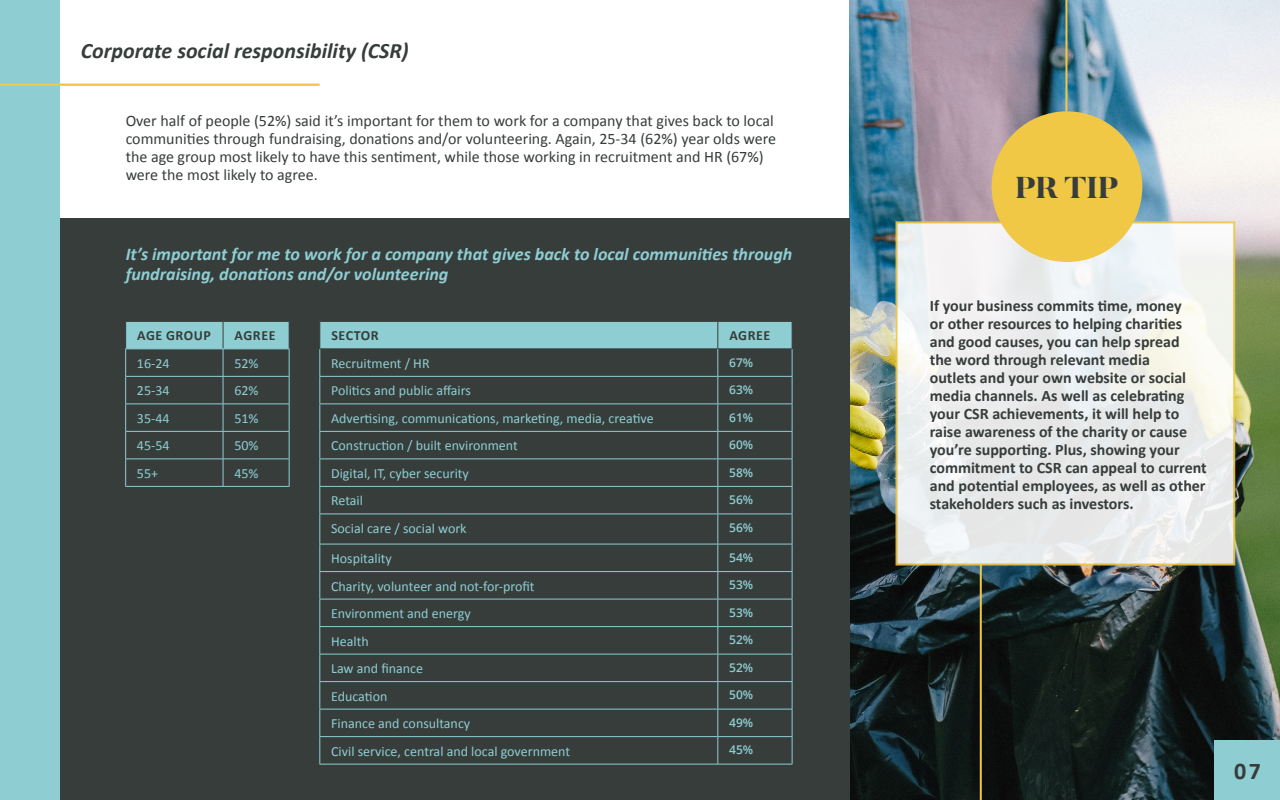
<style>
.page{position:relative;width:1280px;height:800px;background:#fff}
.page>*{position:absolute;margin:0;border:0;box-sizing:border-box;transform-origin:0 0}
.t1{font:800 30px "Butler";color:#373d3a}
.t2{font:700 24px "Calibri";color:#373d3a}
.t3{font:italic 700 22px "Calibri";color:#373d3a}
.t4{font:italic 700 18px/20px "Calibri";color:#8eced3}
.t5{font:700 16px/18px "Calibri";color:#373d3a}
.t6{font:16px/18px "Calibri";color:#373d3a}
.t7{font:14px "Calibri";color:#8eced3}
.t8{font:700 14px "Calibri";letter-spacing:.04em;color:#373d3a}
.t9{font:600 12px "Open Sans";color:#8eced3}
</style>
<div class="page">
<img style="left:849px;top:0;width:431px;height:800px">
<div style="left:18px;top:218px;width:831px;height:582px;background:#373d3a"></div>
<div style="left:0;top:0;width:60px;height:800px;background:#8eced3"></div>
<svg style="left:319px;top:321px;width:474px;height:193px"></svg>
<hr style="left:319px;top:514px;width:399px;height:1px;background:#8eced3">
<hr style="left:319px;top:514px;width:1px;height:30px;background:#8eced3">
<hr style="left:718px;top:514px;width:74px;height:1px;background:#8eced3">
<hr style="left:717px;top:514px;width:1px;height:30px;background:#8eced3">
<hr style="left:792px;top:514px;width:1px;height:30px;background:#8eced3">
<hr style="left:319px;top:544px;width:399px;height:1px;background:#8eced3">
<hr style="left:718px;top:544px;width:74px;height:1px;background:#8eced3">
<hr style="left:319px;top:571px;width:399px;height:1px;background:#8eced3">
<hr style="left:718px;top:571px;width:74px;height:1px;background:#8eced3">
<hr style="left:319px;top:599px;width:399px;height:1px;background:#8eced3">
<hr style="left:718px;top:599px;width:74px;height:1px;background:#8eced3">
<hr style="left:319px;top:626px;width:399px;height:1px;background:#8eced3">
<hr style="left:718px;top:626px;width:74px;height:1px;background:#8eced3">
<hr style="left:319px;top:654px;width:399px;height:1px;background:#8eced3">
<hr style="left:718px;top:654px;width:74px;height:1px;background:#8eced3">
<hr style="left:319px;top:681px;width:399px;height:1px;background:#8eced3">
<hr style="left:718px;top:681px;width:74px;height:1px;background:#8eced3">
<hr style="left:319px;top:709px;width:399px;height:1px;background:#8eced3">
<hr style="left:718px;top:709px;width:74px;height:1px;background:#8eced3">
<hr style="left:319px;top:736px;width:399px;height:1px;background:#8eced3">
<svg style="left:319px;top:544px;width:1px;height:220px"></svg>
<hr style="left:718px;top:736px;width:74px;height:1px;background:#8eced3">
<svg style="left:717px;top:544px;width:1px;height:220px"></svg>
<svg style="left:792px;top:544px;width:1px;height:220px"></svg>
<hr style="left:319px;top:764px;width:399px;height:1px;background:#8eced3">
<hr style="left:718px;top:764px;width:74px;height:1px;background:#8eced3">
<hr style="left:125px;top:486px;width:98px;height:1px;background:#8eced3">
<hr style="left:223px;top:486px;width:66px;height:1px;background:#8eced3">
<svg style="left:125px;top:321px;width:165px;height:165px"></svg>
<hr style="left:125px;top:376px;width:98px;height:1px;background:#8eced3">
<hr style="left:223px;top:376px;width:66px;height:1px;background:#8eced3">
<hr style="left:980px;top:564px;width:2px;height:236px;background:#f1c846">
<svg style="left:896px;top:221px;width:339px;height:345px;fill:#ebeeed"></svg>
<div style="left:993px;top:113px;width:148px;height:148px;background:#f1c846;border-radius:50%"></div>
<div style="left:992px;top:111px;width:150px;height:151px;border:3px solid #f1c846;border-radius:50%"></div>
<hr style="left:1065px;top:0;width:2px;height:111px;background:#f1c846">
<div style="left:1215px;top:740px;width:65px;height:60px;background:#8eced3"></div>
<hr style="left:0;top:83px;width:320px;height:3px;background:#f1c846">
<h3 class="t3" style="left:81px;top:35px;width:329px">Corporate social responsibility (CSR)</h3>
<p class="t6" style="left:126px;top:111px;width:652px">Over half of people (52%) said it’s important for them to work for a company that gives back to local communities through fundraising, donations and/or volunteering. Again, 25-34 (62%) year olds were the age group most likely to have this sentiment, while those working in recruitment and HR (67%) were the most likely to agree.</p>
<p class="t4" style="left:126px;top:244px;width:668px">It’s important for me to work for a company that gives back to local communities through fundraising, donations and/or volunteering</p>
<p class="t8" style="left:137px;top:326px;width:75px">AGE GROUP</p>
<p class="t8" style="left:235px;top:326px;width:42px">AGREE</p>
<p class="t7" style="left:137px;top:354px;width:34px">16-24</p>
<p class="t7" style="left:234px;top:354px;width:26px">52%</p>
<p class="t7" style="left:137px;top:381px;width:34px">25-34</p>
<p class="t7" style="left:234px;top:381px;width:26px">62%</p>
<p class="t7" style="left:137px;top:409px;width:34px">35-44</p>
<p class="t7" style="left:234px;top:409px;width:26px">51%</p>
<p class="t7" style="left:137px;top:436px;width:34px">45-54</p>
<p class="t7" style="left:234px;top:436px;width:26px">50%</p>
<p class="t7" style="left:137px;top:464px;width:23px">55+</p>
<p class="t7" style="left:234px;top:464px;width:26px">45%</p>
<p class="t8" style="left:331px;top:326px;width:49px">SECTOR</p>
<p class="t8" style="left:729px;top:326px;width:42px">AGREE</p>
<p class="t7" style="left:331px;top:354px;width:100px">Recruitment / HR</p>
<p class="t9" style="left:729px;top:354px;width:26px">67%</p>
<p class="t7" style="left:331px;top:381px;width:141px">Politics and public affairs</p>
<p class="t9" style="left:729px;top:381px;width:26px">63%</p>
<p class="t7" style="left:331px;top:409px;width:324px">Advertising, communications, marketing, media, creative</p>
<p class="t9" style="left:729px;top:409px;width:26px">61%</p>
<p class="t7" style="left:331px;top:436px;width:188px">Construction / built environment</p>
<p class="t9" style="left:729px;top:436px;width:26px">60%</p>
<p class="t7" style="left:331px;top:464px;width:139px">Digital, IT, cyber security</p>
<p class="t9" style="left:729px;top:464px;width:26px">58%</p>
<p class="t7" style="left:331px;top:491px;width:33px">Retail</p>
<p class="t9" style="left:729px;top:491px;width:26px">56%</p>
<p class="t7" style="left:331px;top:519px;width:137px">Social care / social work</p>
<p class="t9" style="left:729px;top:519px;width:26px">56%</p>
<p class="t7" style="left:331px;top:549px;width:62px">Hospitality</p>
<p class="t9" style="left:729px;top:549px;width:26px">54%</p>
<p class="t7" style="left:331px;top:576px;width:205px">Charity, volunteer and not-for-profit</p>
<p class="t9" style="left:729px;top:577px;width:26px">53%</p>
<p class="t7" style="left:331px;top:604px;width:141px">Environment and energy</p>
<p class="t9" style="left:729px;top:604px;width:26px">53%</p>
<p class="t7" style="left:331px;top:631px;width:39px">Health</p>
<p class="t9" style="left:729px;top:632px;width:26px">52%</p>
<p class="t7" style="left:331px;top:659px;width:93px">Law and finance</p>
<p class="t9" style="left:729px;top:659px;width:26px">52%</p>
<p class="t7" style="left:331px;top:686px;width:58px">Education</p>
<p class="t9" style="left:729px;top:687px;width:26px">50%</p>
<p class="t7" style="left:331px;top:714px;width:141px">Finance and consultancy</p>
<p class="t9" style="left:729px;top:714px;width:26px">49%</p>
<p class="t7" style="left:331px;top:741px;width:240px">Civil service, central and local government</p>
<p class="t9" style="left:729px;top:742px;width:26px">45%</p>
<h1 class="t1" style="left:1016px;top:168px;width:104px">PR TIP</h1>
<p class="t5" style="left:930px;top:296px;width:279px">If your business commits time, money<br>or other resources to helping charities and good causes, you can help spread<br>the word through relevant media<br>outlets and your own website or social media channels. As well as celebrating your CSR achievements, it will help to raise awareness of the charity or cause you’re supporting. Plus, showing your commitment to CSR can appeal to current and potential employees, as well as other stakeholders such as investors.</p>
<h2 class="t2" style="left:1234px;top:754px;width:28px">07</h2>
</div>
